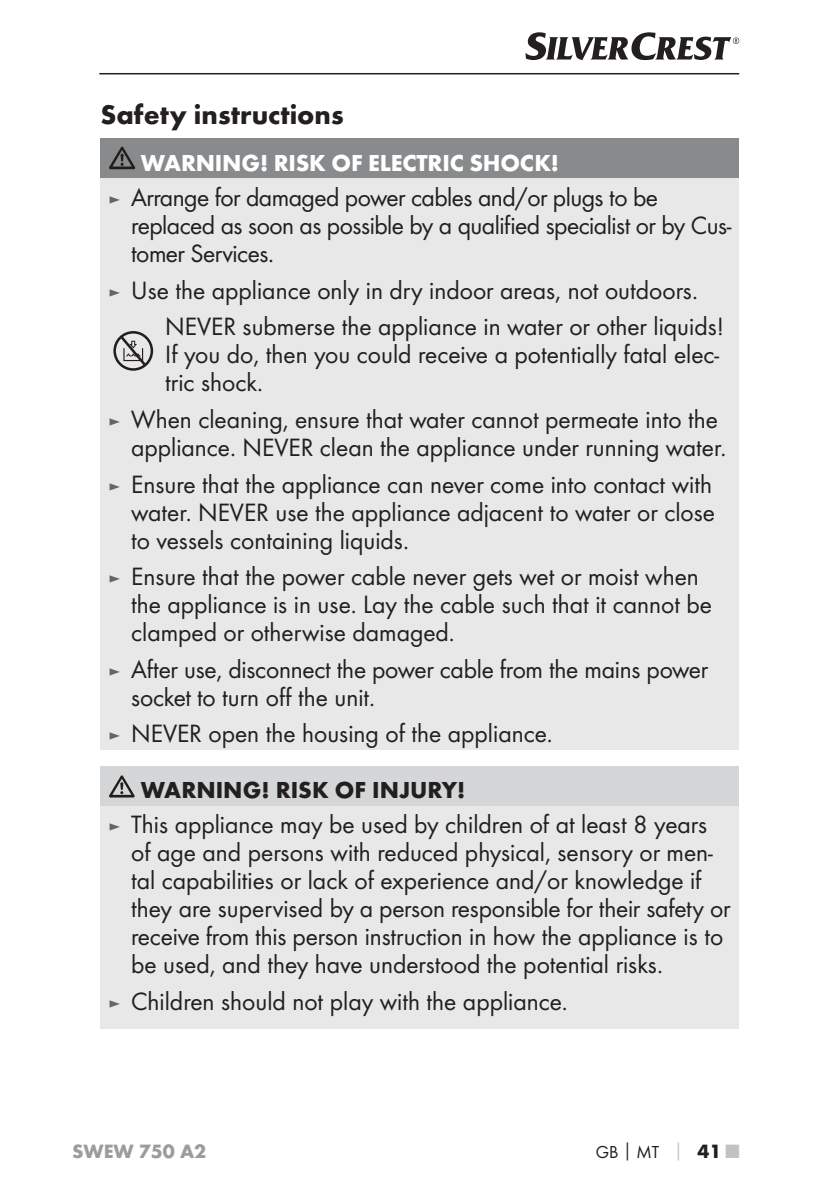
<style>
.page{position:relative;width:840px;height:1191px;background:#fff}
.page>*{position:absolute;margin:0;border:0;box-sizing:border-box;transform-origin:0 0}
.t1{font:700 28px "Futura";color:#231f20}
.t2{font:26px/28px "Futura Boo";color:#231f20}
.t3{font:26px/28px "Futura Boo";letter-spacing:-.02em;color:#231f20}
.t4{font:700 24px "Futura";letter-spacing:-.01em;color:#fff}
.t5{font:700 24px "Futura";color:#231f20}
.t6{font:700 20px "Futura";color:#9a9c9e}
.t7{font:18px "Futura Boo";color:#231f20}
.s1{font-size:18px;color:#646567}
.s2{font-family:"Futura";font-weight:700}
.s3{font-family:"Futura";font-weight:700;color:#c0c2c4}
.s4{font-family:"Futura";font-weight:700;font-size:20px}
.s5{font-family:"Futura";font-weight:700;font-size:20px;color:#c0c2c4}
</style>
<div class="page">
<hr style="left:99px;top:73px;width:639px;height:1px;background:#231f20">
<svg style="left:525px;top:32px;width:213px;height:28px"></svg>
<div style="left:100px;top:138px;width:638px;height:41px;background:#888a8c"></div>
<div style="left:100px;top:179px;width:638px;height:571px;background:#e8e8e9"></div>
<svg style="left:109px;top:147px;width:26px;height:22px"></svg>
<div style="left:100px;top:766px;width:638px;height:39px;background:#d4d6d7"></div>
<div style="left:100px;top:805px;width:638px;height:223px;background:#e8e8e9"></div>
<svg style="left:109px;top:775px;width:26px;height:22px"></svg>
<div style="left:113px;top:331px;width:40px;height:40px;border:3px solid #221e1f;border-radius:50%"></div>
<svg style="left:118px;top:334px;width:30px;height:34px"></svg>
<p class="t1" style="left:100px;top:104px;width:245px">Safety instructions</p>
<p class="t4" style="left:141px;top:153px;width:419px">WARNING! RISK OF ELECTRIC SHOCK!</p>
<p class="t3" style="left:131px;top:185px;width:601px;text-indent:-23px"><span class="s1">►</span> Arrange for damaged power cables and/or plugs to be replaced as soon as possible by a qualified specialist or by Cus&shy;tomer Services.</p>
<p class="t2" style="left:165px;top:273px;width:560px;line-height:36.6px;text-indent:-57px"><span class="s1">►</span> Use the appliance only in dry indoor areas, not outdoors.<br>NEVER submerse the appliance in water or other liquids!</p>
<p class="t2" style="left:165px;top:342px;width:555px">If you do, then you could receive a potentially fatal elec&shy;tric shock.</p>
<p class="t2" style="left:131px;top:407px;width:596px;text-indent:-23px"><span class="s1">►</span> When cleaning, ensure that water cannot permeate into the appliance. NEVER clean the appliance under running water.</p>
<p class="t2" style="left:131px;top:471px;width:585px;text-align:justify;text-indent:-23px"><span class="s1">►</span> Ensure that the appliance can never come into contact with water. NEVER use the appliance adjacent to water or close to vessels containing liquids.</p>
<p class="t2" style="left:131px;top:564px;width:582px;text-indent:-23px"><span class="s1">►</span> Ensure that the power cable never gets wet or moist when the appliance is in use. Lay the cable such that it cannot be clamped or otherwise damaged.</p>
<p class="t2" style="left:131px;top:656px;width:578px;text-indent:-23px"><span class="s1">►</span> After use, disconnect the power cable from the mains power socket to turn off the unit.</p>
<p class="t2" style="left:108px;top:721px;width:445px"><span class="s1">►</span> NEVER open the housing of the appliance.</p>
<p class="t5" style="left:141px;top:780px;width:326px">WARNING! RISK OF INJURY!</p>
<p class="t2" style="left:131px;top:812px;width:600px;text-indent:-23px"><span class="s1">►</span> This appliance may be used by children of at least 8 years of age and persons with reduced physical, sensory or men&shy;tal capabilities or lack of experience and/or knowledge if they are supervised by a person responsible for their safety or receive from this person instruction in how the appliance is to be used, and they have understood the potential risks.</p>
<p class="t2" style="left:108px;top:988px;width:460px"><span class="s1">►</span> Children should not play with the appliance.</p>
<p class="t6" style="left:72px;top:1143px;width:136px">SWEW 750 A2</p>
<p class="t7" style="left:595px;top:1143px;width:145px">GB<span class="s2">│</span>MT <span class="s3">│</span> <span class="s4">41</span> <span class="s5">■</span></p>
</div>
